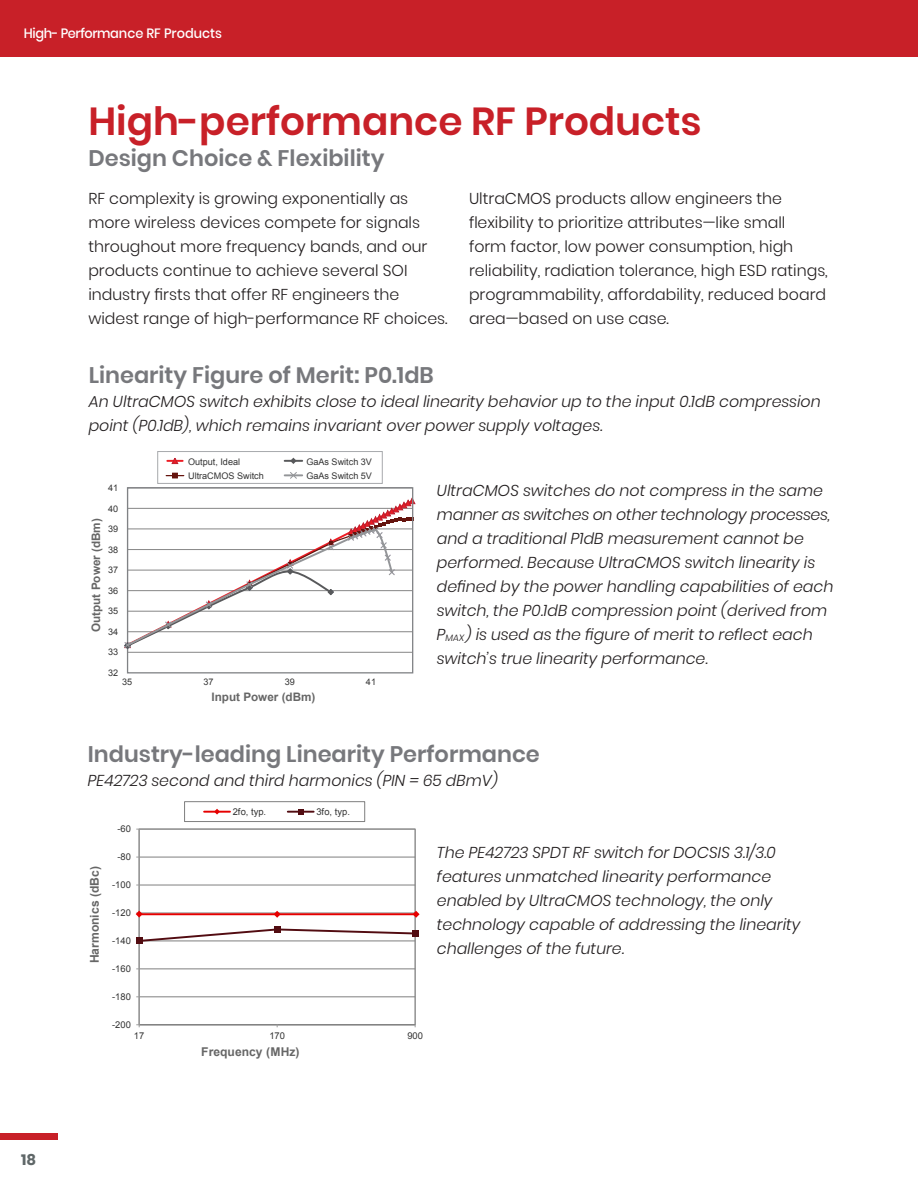
<style>
.page{position:relative;width:918px;height:1188px;background:#fff}
.page>*{position:absolute;margin:0;border:0;box-sizing:border-box;transform-origin:0 0}
.pS_Red_head{font:600 39px "Poppins";color:#c82028}
.pS_grey_subheads{font:600 22.5px "Poppins";color:#77787c}
.pS_text{font:italic 300 15.75px/24px "Poppins";color:#231f20}
.pS_Red_head-2{font:300 15.75px/24px "Poppins";color:#231f20}
.t1{font:700 15px "Poppins";color:#5f6768}
.t2{font:500 13.5px "Poppins";color:#fff;scale:.96 1}
.t3{font:700 12.15px "Arial";color:#666}
.t4{font:700 11.7px "Arial";color:#666}
.t5{font:9.3px "Arial";color:#333}
.t6{font:9.15px "Arial";color:#333}
.s1{font-size:9.15px}
</style>
<div class="page">
<div style="left:0;top:0;width:918px;height:56px;background:#c82028"></div>
<hr style="left:139px;top:857px;width:276px;height:1px;background:#7f7f7f">
<hr style="left:139px;top:885px;width:276px;height:1px;background:#7f7f7f">
<hr style="left:139px;top:969px;width:276px;height:1px;background:#7f7f7f">
<hr style="left:139px;top:997px;width:276px;height:1px;background:#7f7f7f">
<div style="left:139px;top:828px;width:277px;height:197px;border:1px solid #7f7f7f"></div>
<hr style="left:139px;top:829px;width:1px;height:196px;background:#9c9c9c">
<hr style="left:139px;top:829px;width:276px;height:1px;background:#9c9c9c">
<hr style="left:139px;top:913px;width:276px;height:2px;background:#e60000">
<svg style="left:136px;top:911px;width:7px;height:7px"></svg>
<svg style="left:274px;top:911px;width:7px;height:7px"></svg>
<svg style="left:413px;top:911px;width:7px;height:7px"></svg>
<svg style="left:136px;top:928px;width:280px;height:16px"></svg>
<div style="left:274px;top:926px;width:6px;height:7px;background:#520c11"></div>
<div style="left:412px;top:930px;width:7px;height:7px;background:#520c11"></div>
<div style="left:184px;top:801px;width:181px;height:21px;border:1px solid #7f7f7f"></div>
<hr style="left:204px;top:811px;width:26px;height:2px;background:#e60000">
<svg style="left:214px;top:809px;width:6px;height:6px"></svg>
<hr style="left:288px;top:811px;width:26px;height:2px;background:#520c11">
<svg style="left:298px;top:809px;width:5px;height:5px"></svg>
<div style="left:0;top:1134px;width:57px;height:6px;background:#c82028"></div>
<hr style="left:128px;top:652px;width:284px;height:1px;background:#868686">
<div style="left:127px;top:487px;width:286px;height:186px;border:1px solid #808285"></div>
<svg style="left:124px;top:498px;width:291px;height:152px"></svg>
<div style="left:157px;top:451px;width:226px;height:33px;border:1px solid #a7a9ac"></div>
<svg style="left:166px;top:473px;width:18px;height:5px"></svg>
<svg style="left:285px;top:458px;width:17px;height:6px"></svg>
<svg style="left:285px;top:472px;width:17px;height:7px"></svg>
<svg style="left:167px;top:458px;width:16px;height:6px"></svg>
<p class="t2" style="left:24px;top:25px;width:208px">High- Performance RF Products</p>
<p class="pS_Red_head" style="left:88px;top:99px;width:615px">High-performance RF Products</p>
<p class="pS_grey_subheads" style="left:88px;top:145px;width:298px">Design Choice &amp; Flexibility</p>
<p class="pS_Red_head-2" style="left:88px;top:186px;width:361px">RF complexity is growing exponentially as more wireless devices compete for signals throughout more frequency bands, and our products continue to achieve several SOI industry firsts that offer RF engineers the widest range of high-performance RF choices.</p>
<p class="pS_Red_head-2" style="left:469px;top:186px;width:360px">UltraCMOS products allow engineers the flexibility to prioritize attributes—like small<br>form factor, low power consumption, high reliability, radiation tolerance, high ESD ratings, programmability, affordability, reduced board area—based on use case.</p>
<p class="pS_grey_subheads" style="left:89px;top:362px;width:347px">Linearity Figure of Merit: P0.1dB</p>
<p class="pS_text" style="left:89px;top:390px;width:734px">An UltraCMOS switch exhibits close to ideal linearity behavior up to the input 0.1dB compression point (P0.1dB), which remains invariant over power supply voltages.</p>
<p class="t6" style="left:108px;top:482px;width:12px">41</p>
<p class="t6" style="left:108px;top:502px;width:12px">40</p>
<p class="t4" style="left:88px;top:632px;width:115px;rotate:-90deg">Output Power (dBm)</p>
<p class="t6" style="left:108px;top:523px;width:12px">39</p>
<p class="t6" style="left:108px;top:543px;width:12px">38</p>
<p class="t6" style="left:108px;top:564px;width:12px">37</p>
<p class="t6" style="left:108px;top:585px;width:12px">36</p>
<p class="t6" style="left:108px;top:605px;width:12px">35</p>
<p class="t6" style="left:108px;top:626px;width:12px">34</p>
<p class="t6" style="left:108px;top:646px;width:12px">33</p>
<p class="t6" style="left:108px;top:666px;width:12px">32</p>
<p class="t6" style="left:188px;top:456px;width:54px">Output, Ideal</p>
<p class="t6" style="left:188px;top:469px;width:77px">UltraCMOS Switch</p>
<p class="t6" style="left:306px;top:456px;width:67px">GaAs Switch 3V</p>
<p class="t6" style="left:306px;top:469px;width:67px">GaAs Switch 5V</p>
<p class="t6" style="left:122px;top:675px;width:12px">35</p>
<p class="t6" style="left:203px;top:675px;width:12px">37</p>
<p class="t6" style="left:285px;top:675px;width:12px">39</p>
<p class="t6" style="left:366px;top:675px;width:12px">41</p>
<p class="t4" style="left:212px;top:689px;width:105px">Input Power (dBm)</p>
<p class="pS_text" style="left:437px;top:479px;width:398px">UltraCMOS switches do not compress in the same manner as switches on other technology processes, and a traditional P1dB measurement cannot be performed. Because UltraCMOS switch linearity is defined by the power handling capabilities of each switch, the P0.1dB compression point (derived from P<span class="s1">MAX</span>) is used as the figure of merit to reflect each switch’s true linearity performance.</p>
<p class="pS_grey_subheads" style="left:88px;top:741px;width:454px">Industry-leading Linearity Performance</p>
<p class="pS_text" style="left:88px;top:768px;width:412px">PE42723 second and third harmonics (PIN = 65 dBmV)</p>
<p class="t1" style="left:21px;top:1151px;width:17px">18</p>
<p class="t3" style="left:87px;top:963px;width:99px;rotate:-90deg">Harmonics (dBc)</p>
<p class="t5" style="left:117px;top:823px;width:15px">-60</p>
<p class="t5" style="left:117px;top:851px;width:15px">-80</p>
<p class="t5" style="left:112px;top:879px;width:20px">-100</p>
<p class="t5" style="left:112px;top:907px;width:20px">-120</p>
<p class="t5" style="left:112px;top:935px;width:20px">-140</p>
<p class="t5" style="left:112px;top:963px;width:20px">-160</p>
<p class="t5" style="left:112px;top:990px;width:20px">-180</p>
<p class="t5" style="left:112px;top:1018px;width:20px">-200</p>
<p class="t5" style="left:233px;top:805px;width:35px">2fo, typ.</p>
<p class="t5" style="left:316px;top:805px;width:35px">3fo, typ.</p>
<p class="t5" style="left:134px;top:1030px;width:12px">17</p>
<p class="t5" style="left:269px;top:1030px;width:17px">170</p>
<p class="t5" style="left:407px;top:1030px;width:17px">900</p>
<p class="t3" style="left:201px;top:1043px;width:100px">Frequency (MHz)</p>
<p class="pS_text" style="left:437px;top:841px;width:365px">The PE42723 SPDT RF switch for DOCSIS 3.1/3.0 features unmatched linearity performance enabled by UltraCMOS technology, the only technology capable of addressing the linearity challenges of the future.</p>
</div>
